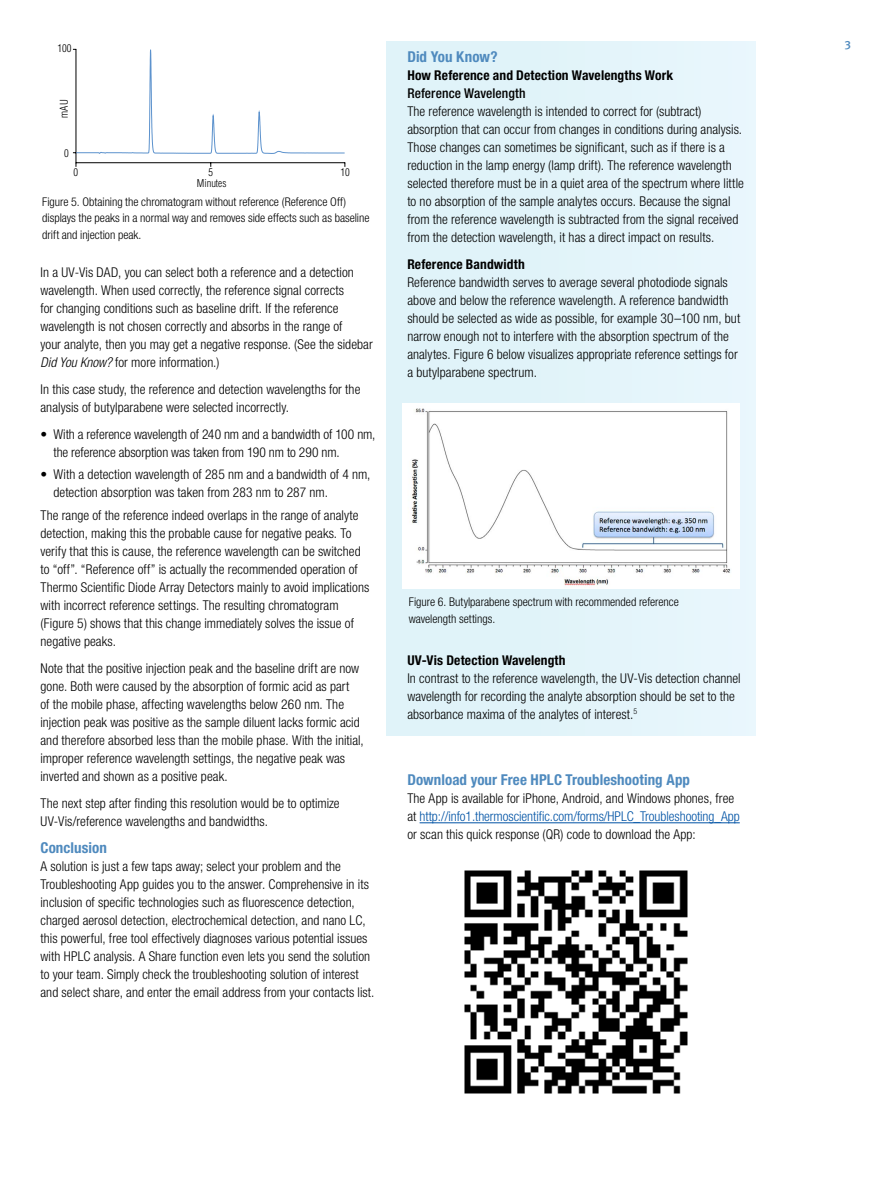
<style>
.page{position:relative;width:891px;height:1188px;background:#fff}
.page>*{position:absolute;margin:0;border:0;box-sizing:border-box;transform-origin:0 0}
.t1{font:700 condensed 15px "Helvetica Neue LT Std";letter-spacing:.005em;color:#4f8abe}
.t2{font:300 condensed 13.5px/18px "Helvetica Neue LT Std";letter-spacing:.005em;color:#000}
.t3{font:700 condensed 13.5px "Helvetica Neue LT Std";letter-spacing:.01em;color:#000}
.t4{font:500 condensed 13.5px "Helvetica Neue LT Std";letter-spacing:.005em;color:#000}
.t5{font:300 condensed 12px/16.5px "Helvetica Neue LT Std";color:#000}
.t6{font:12px "Meta Medium LF";color:#4f8abe}
.t7{font:300 condensed 10.5px "Helvetica";color:#000}
.s1{font-style:italic}
.s2{color:#0053a5}
</style>
<div class="page">
<div style="left:386px;top:42px;width:370px;height:694px;background:#e1f4f9"></div>
<hr style="left:420px;top:822px;width:320px;height:1px;background:#0053a5">
<svg style="left:72px;top:49px;width:274px;height:118px"></svg>
<img style="left:464px;top:870px;width:224px;height:224px">
<img style="left:403px;top:403px;width:336px;height:185px">
<p class="t7" style="left:58px;top:42px;width:15px">100</p>
<p class="t7" style="left:57px;top:118px;width:20px;rotate:-90deg">mAU</p>
<p class="t7" style="left:64px;top:146px;width:6px">0</p>
<p class="t7" style="left:74px;top:166px;width:6px">0</p>
<p class="t7" style="left:208px;top:166px;width:6px">5</p>
<p class="t7" style="left:340px;top:166px;width:11px">10</p>
<p class="t7" style="left:197px;top:176px;width:31px">Minutes</p>
<p class="t5" style="left:42px;top:193px;width:329px">Figure 5. Obtaining the chromatogram without reference (Reference Off) displays the peaks in a normal way and removes side effects such as baseline drift and injection peak.</p>
<p class="t2" style="left:40px;top:263px;width:334px">In a UV-Vis DAD, you can select both a reference and a detection wavelength. When used correctly, the reference signal corrects<br>for changing conditions such as baseline drift. If the reference wavelength is not chosen correctly and absorbs in the range of<br>your analyte, then you may get a negative response. (See the sidebar <span class="s1">Did You Know?</span> for more information.)</p>
<p class="t2" style="left:40px;top:380px;width:321px">In this case study, the reference and detection wavelengths for the analysis of butylparabene were selected incorrectly.</p>
<p class="t2" style="left:53px;top:425px;width:324px;text-indent:-13px">• With a reference wavelength of 240 nm and a bandwidth of 100 nm, the reference absorption was taken from 190 nm to 290 nm.</p>
<p class="t2" style="left:53px;top:465px;width:319px;text-indent:-13px">• With a detection wavelength of 285 nm and a bandwidth of 4 nm, detection absorption was taken from 283 nm to 287 nm.</p>
<p class="t2" style="left:40px;top:506px;width:330px">The range of the reference indeed overlaps in the range of analyte detection, making this the probable cause for negative peaks. To verify that this is cause, the reference wavelength can be switched to “off”. “Reference off” is actually the recommended operation of Thermo Scientific Diode Array Detectors mainly to avoid implications with incorrect reference settings. The resulting chromatogram (Figure 5) shows that this change immediately solves the issue of negative peaks.</p>
<p class="t2" style="left:40px;top:659px;width:325px">Note that the positive injection peak and the baseline drift are now gone. Both were caused by the absorption of formic acid as part<br>of the mobile phase, affecting wavelengths below 260 nm. The injection peak was positive as the sample diluent lacks formic acid and therefore absorbed less than the mobile phase. With the initial, improper reference wavelength settings, the negative peak was inverted and shown as a positive peak.</p>
<p class="t2" style="left:40px;top:794px;width:301px">The next step after finding this resolution would be to optimize<br>UV-Vis/reference wavelengths and bandwidths.</p>
<p class="t1" style="left:40px;top:838px;width:68px">Conclusion</p>
<p class="t2" style="left:40px;top:857px;width:336px">A solution is just a few taps away; select your problem and the Troubleshooting App guides you to the answer. Comprehensive in its inclusion of specific technologies such as fluorescence detection, charged aerosol detection, electrochemical detection, and nano LC, this powerful, free tool effectively diagnoses various potential issues with HPLC analysis. A Share function even lets you send the solution to your team. Simply check the troubleshooting solution of interest and select share, and enter the email address from your contacts list.</p>
<p class="t1" style="left:407px;top:47px;width:92px">Did You Know?</p>
<p class="t3" style="left:407px;top:67px;width:267px">How Reference and Detection Wavelengths Work</p>
<p class="t4" style="left:407px;top:85px;width:120px">Reference Wavelength</p>
<p class="t2" style="left:407px;top:102px;width:338px">The reference wavelength is intended to correct for (subtract) absorption that can occur from changes in conditions during analysis.<br>Those changes can sometimes be significant, such as if there is a reduction in the lamp energy (lamp drift). The reference wavelength selected therefore must be in a quiet area of the spectrum where little to no absorption of the sample analytes occurs. Because the signal from the reference wavelength is subtracted from the signal received from the detection wavelength, it has a direct impact on results.</p>
<p class="t3" style="left:407px;top:256px;width:119px">Reference Bandwidth</p>
<p class="t2" style="left:407px;top:273px;width:335px">Reference bandwidth serves to average several photodiode signals above and below the reference wavelength. A reference bandwidth should be selected as wide as possible, for example 30–100 nm, but narrow enough not to interfere with the absorption spectrum of the analytes. Figure 6 below visualizes appropriate reference settings for a butylparabene spectrum.</p>
<p class="t5" style="left:409px;top:594px;width:272px">Figure 6. Butylparabene spectrum with recommended reference wavelength settings.</p>
<p class="t3" style="left:407px;top:652px;width:160px">UV-Vis Detection Wavelength</p>
<p class="t2" style="left:407px;top:669px;width:335px">In contrast to the reference wavelength, the UV-Vis detection channel wavelength for recording the analyte absorption should be set to the absorbance maxima of the analytes of interest.<sup>5</sup></p>
<p class="t1" style="left:407px;top:771px;width:284px">Download your Free HPLC Troubleshooting App</p>
<p class="t2" style="left:407px;top:790px;width:334px">The App is available for iPhone, Android, and Windows phones, free at <span class="s2">http://info1.thermoscientific.com/forms/HPLC_Troubleshooting_App </span>or scan this quick response (QR) code to download the App:</p>
<p class="t6" style="left:845px;top:38px;width:8px">3</p>
</div>
